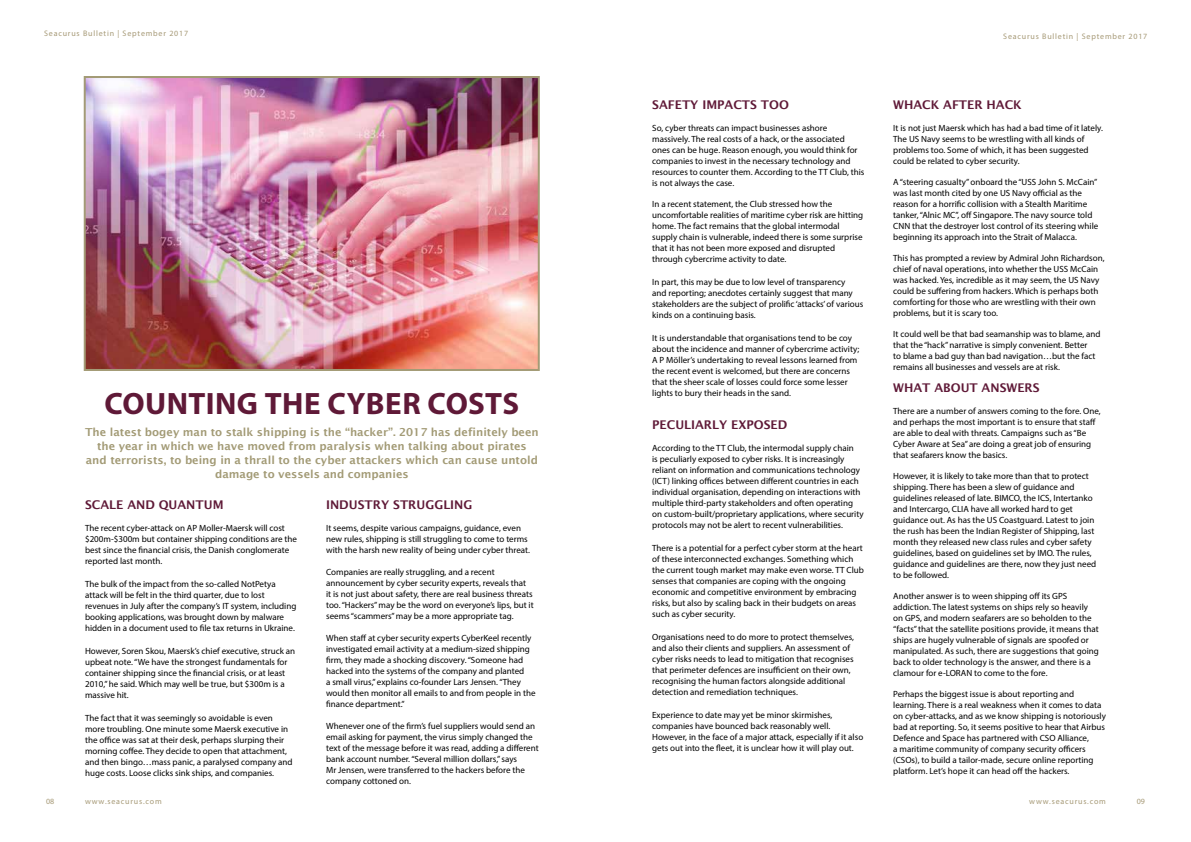
<style>
.page{position:relative;width:1191px;height:842px;background:#fff}
.page>*{position:absolute;margin:0;border:0;box-sizing:border-box;transform-origin:0 0}
.t1{font:700 31px "Myriad Pro";letter-spacing:.015em;color:#5f1937}
.t2{font:600 12px "Lucida Sans";color:#5f1937}
.t3{font:600 11px/14px "Lucida Sans";color:#a39b76;text-align:center}
.t4{font:9px/11px "Myriad Pro";color:#000}
.t5{font:8px "Myriad Pro";letter-spacing:.1em;color:#a69976}
</style>
<div class="page">
<img style="left:87px;top:79px;width:450px;height:289px">
<div style="left:84px;top:76px;width:456px;height:295px;border:2px solid #a39b76"></div>
<p class="t5" style="left:44px;top:28px;width:146px">Seacurus Bulletin | September 2017</p>
<p class="t5" style="left:1003px;top:31px;width:146px">Seacurus Bulletin | September 2017</p>
<h1 class="t1" style="left:104px;top:384px;width:416px">COUNTING THE CYBER COSTS</h1>
<p class="t3" style="left:85px;top:425px;width:455px">The latest bogey man to stalk shipping is the “hacker”. 2017 has definitely been the year in which we have moved from paralysis when talking about pirates<br>and terrorists, to being in a thrall to the cyber attackers which can cause untold damage to vessels and companies</p>
<h2 class="t2" style="left:85px;top:498px;width:140px">SCALE AND QUANTUM</h2>
<p class="t4" style="left:85px;top:523px;width:213px">The recent cyber-attack on AP Moller-Maersk will cost $200m-$300m but container shipping conditions are the best since the financial crisis, the Danish conglomerate reported last month.</p>
<p class="t4" style="left:85px;top:579px;width:213px">The bulk of the impact from the so-called NotPetya attack will be felt in the third quarter, due to lost revenues in July after the company’s IT system, including booking applications, was brought down by malware hidden in a document used to file tax returns in Ukraine.</p>
<p class="t4" style="left:85px;top:646px;width:212px">However, Soren Skou, Maersk’s chief executive, struck an upbeat note. “We have the strongest fundamentals for container shipping since the financial crisis, or at least 2010,” he said. Which may well be true, but $300m is a massive hit.</p>
<p class="t4" style="left:85px;top:713px;width:209px">The fact that it was seemingly so avoidable is even more troubling. One minute some Maersk executive in the office was sat at their desk, perhaps slurping their morning coffee. They decide to open that attachment, and then bingo…mass panic, a paralysed company and huge costs. Loose clicks sink ships, and companies.</p>
<h2 class="t2" style="left:326px;top:498px;width:148px">INDUSTRY STRUGGLING</h2>
<p class="t4" style="left:326px;top:523px;width:205px">It seems, despite various campaigns, guidance, even new rules, shipping is still struggling to come to terms with the harsh new reality of being under cyber threat.</p>
<p class="t4" style="left:326px;top:567px;width:209px">Companies are really struggling, and a recent announcement by cyber security experts, reveals that<br>it is not just about safety, there are real business threats too. “Hackers” may be the word on everyone’s lips, but it seems “scammers” may be a more appropriate tag.</p>
<p class="t4" style="left:326px;top:633px;width:211px">When staff at cyber security experts CyberKeel recently investigated email activity at a medium-sized shipping firm, they made a shocking discovery. “Someone had hacked into the systems of the company and planted<br>a small virus,” explains co-founder Lars Jensen. “They would then monitor all emails to and from people in the finance department.”</p>
<p class="t4" style="left:326px;top:721px;width:214px">Whenever one of the firm’s fuel suppliers would send an email asking for payment, the virus simply changed the text of the message before it was read, adding a different bank account number. “Several million dollars,” says<br>Mr Jensen, were transferred to the hackers before the company cottoned on.</p>
<h2 class="t2" style="left:652px;top:98px;width:138px">SAFETY IMPACTS TOO</h2>
<p class="t4" style="left:652px;top:123px;width:214px">So, cyber threats can impact businesses ashore massively. The real costs of a hack, or the associated ones can be huge. Reason enough, you would think for companies to invest in the necessary technology and resources to counter them. According to the TT Club, this is not always the case.</p>
<p class="t4" style="left:652px;top:199px;width:212px">In a recent statement, the Club stressed how the uncomfortable realities of maritime cyber risk are hitting home. The fact remains that the global intermodal supply chain is vulnerable, indeed there is some surprise that it has not been more exposed and disrupted through cybercrime activity to date.</p>
<p class="t4" style="left:652px;top:277px;width:213px">In part, this may be due to low level of transparency<br>and reporting; anecdotes certainly suggest that many stakeholders are the subject of prolific ‘attacks’ of various kinds on a continuing basis.</p>
<p class="t4" style="left:652px;top:333px;width:209px">It is understandable that organisations tend to be coy about the incidence and manner of cybercrime activity; A P Möller’s undertaking to reveal lessons learned from the recent event is welcomed, but there are concerns that the sheer scale of losses could force some lesser lights to bury their heads in the sand.</p>
<h2 class="t2" style="left:652px;top:418px;width:137px">PECULIARLY EXPOSED</h2>
<p class="t4" style="left:652px;top:443px;width:213px">According to the TT Club, the intermodal supply chain<br>is peculiarly exposed to cyber risks. It is increasingly reliant on information and communications technology (ICT) linking offices between different countries in each individual organisation, depending on interactions with multiple third-party stakeholders and often operating on custom-built/proprietary applications, where security protocols may not be alert to recent vulnerabilities.</p>
<p class="t4" style="left:652px;top:543px;width:213px">There is a potential for a perfect cyber storm at the heart of these interconnected exchanges. Something which the current tough market may make even worse. TT Club senses that companies are coping with the ongoing economic and competitive environment by embracing risks, but also by scaling back in their budgets on areas such as cyber security.</p>
<p class="t4" style="left:652px;top:632px;width:203px">Organisations need to do more to protect themselves, and also their clients and suppliers. An assessment of cyber risks needs to lead to mitigation that recognises that perimeter defences are insufficient on their own, recognising the human factors alongside additional detection and remediation techniques.</p>
<p class="t4" style="left:652px;top:710px;width:213px">Experience to date may yet be minor skirmishes, companies have bounced back reasonably well.<br>However, in the face of a major attack, especially if it also gets out into the fleet, it is unclear how it will play out.</p>
<h2 class="t2" style="left:893px;top:98px;width:130px">WHACK AFTER HACK</h2>
<p class="t4" style="left:893px;top:123px;width:211px">It is not just Maersk which has had a bad time of it lately.<br>The US Navy seems to be wrestling with all kinds of problems too. Some of which, it has been suggested could be related to cyber security.</p>
<p class="t4" style="left:893px;top:177px;width:207px">A “steering casualty” onboard the “USS John S. McCain” was last month cited by one US Navy official as the reason for a horrific collision with a Stealth Maritime tanker, “Alnic MC”, off Singapore. The navy source told CNN that the destroyer lost control of its steering while beginning its approach into the Strait of Malacca.</p>
<p class="t4" style="left:893px;top:253px;width:213px">This has prompted a review by Admiral John Richardson, chief of naval operations, into whether the USS McCain was hacked. Yes, incredible as it may seem, the US Navy could be suffering from hackers. Which is perhaps both comforting for those who are wrestling with their own problems, but it is scary too.</p>
<p class="t4" style="left:893px;top:329px;width:209px">It could well be that bad seamanship was to blame, and that the “hack” narrative is simply convenient. Better<br>to blame a bad guy than bad navigation…but the fact remains all businesses and vessels are at risk.</p>
<h2 class="t2" style="left:893px;top:381px;width:148px">WHAT ABOUT ANSWERS</h2>
<p class="t4" style="left:893px;top:406px;width:209px">There are a number of answers coming to the fore. One, and perhaps the most important is to ensure that staff are able to deal with threats. Campaigns such as “Be Cyber Aware at Sea” are doing a great job of ensuring that seafarers know the basics.</p>
<p class="t4" style="left:893px;top:471px;width:204px">However, it is likely to take more than that to protect shipping. There has been a slew of guidance and guidelines released of late. BIMCO, the ICS, Intertanko and Intercargo, CLIA have all worked hard to get guidance out. As has the US Coastguard. Latest to join the rush has been the Indian Register of Shipping, last month they released new class rules and cyber safety guidelines, based on guidelines set by IMO. The rules, guidance and guidelines are there, now they just need to be followed.</p>
<p class="t4" style="left:893px;top:591px;width:207px">Another answer is to ween shipping off its GPS addiction. The latest systems on ships rely so heavily on GPS, and modern seafarers are so beholden to the “facts” that the satellite positions provide, it means that ships are hugely vulnerable of signals are spoofed or manipulated. As such, there are suggestions that going back to older technology is the answer, and there is a clamour for e-LORAN to come to the fore.</p>
<p class="t4" style="left:893px;top:689px;width:214px">Perhaps the biggest issue is about reporting and learning. There is a real weakness when it comes to data on cyber-attacks, and as we know shipping is notoriously bad at reporting. So, it seems positive to hear that Airbus Defence and Space has partnered with CSO Alliance,<br>a maritime community of company security officers (CSOs), to build a tailor-made, secure online reporting platform. Let’s hope it can head off the hackers.</p>
<p class="t5" style="left:46px;top:796px;width:10px">08</p>
<p class="t5" style="left:85px;top:796px;width:78px">www.seacurus.com</p>
<p class="t5" style="left:1029px;top:796px;width:78px">www.seacurus.com</p>
<p class="t5" style="left:1136px;top:796px;width:10px">09</p>
</div>
